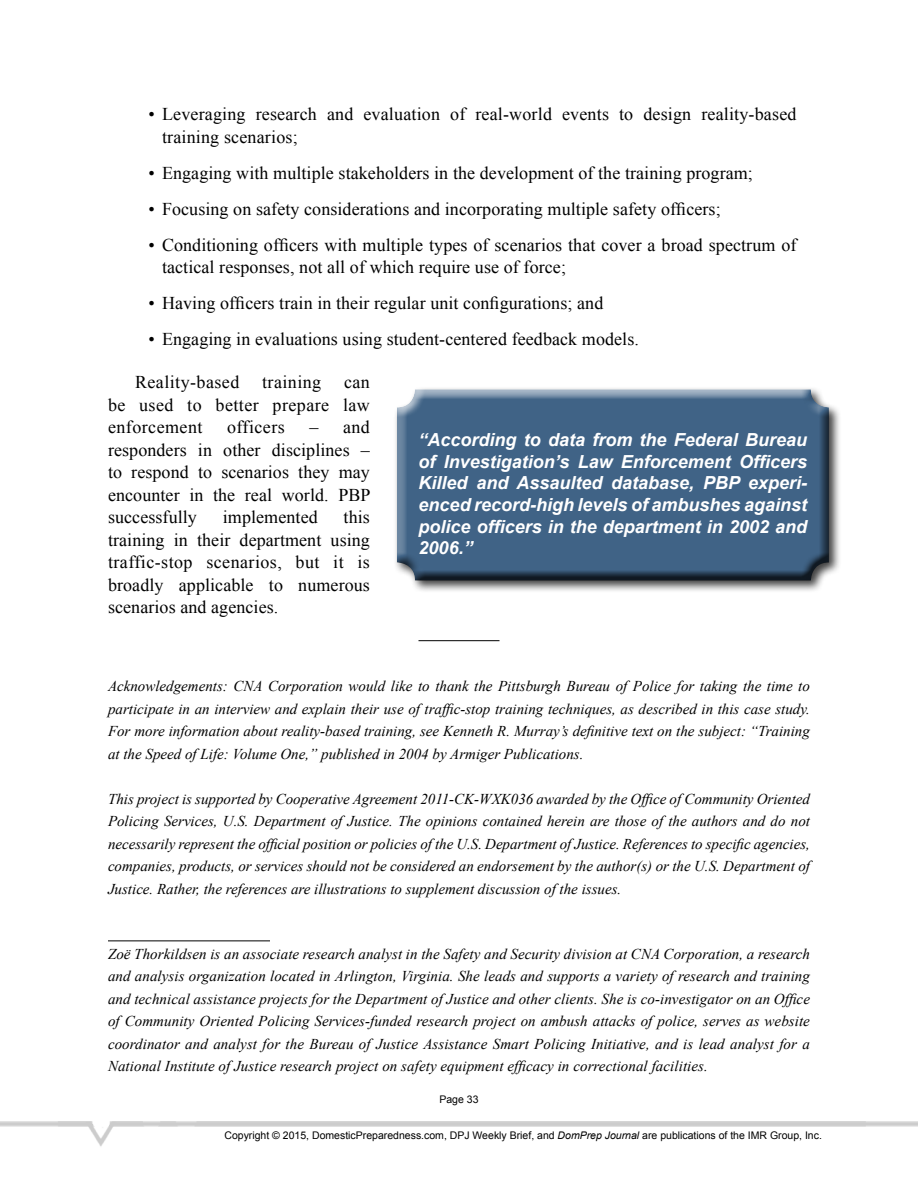
<style>
.page{position:relative;width:918px;height:1188px;background:#fff}
.page>*{position:absolute;margin:0;border:0;box-sizing:border-box;transform-origin:0 0}
.t1{font:18px/22.5px "Times New Roman";letter-spacing:.005em;color:#000;text-align:justify}
.t2{font:italic 700 18px/21.8px "Arial";color:#fff;text-align:justify}
.t3{font:18px "Times New Roman";letter-spacing:.025em;color:#000}
.t4{font:italic 15px/22.5px "Times New Roman";color:#000;text-align:justify}
.t5{font:10.5px "Arial";color:#000}
.s1{font-style:italic}
</style>
<div class="page">
<img style="left:0;top:1121px;width:918px;height:26px">
<div style="left:393px;top:386px;width:449px;height:208px;background:#000;opacity:.75"></div>
<div style="left:395px;top:382px;width:439px;height:199px;background:#000;opacity:.75"></div>
<hr style="left:108px;top:940px;width:162px;height:1px;background:#000">
<hr style="left:418px;top:640px;width:82px;height:1px;background:#000">
<p class="t1" style="left:162px;top:103px;width:636px;text-indent:-14px">• Leveraging research and evaluation of real-world events to design reality-based training scenarios;</p>
<p class="t1" style="left:148px;top:161px;width:606px">• Engaging with multiple stakeholders in the development of the training program;</p>
<p class="t1" style="left:148px;top:197px;width:574px">• Focusing on safety considerations and incorporating multiple safety officers;</p>
<p class="t1" style="left:162px;top:233px;width:636px;text-indent:-14px">• Conditioning officers with multiple types of scenarios that cover a broad spectrum of tactical responses, not all of which require use of force;</p>
<p class="t1" style="left:148px;top:292px;width:456px">• Having officers train in their regular unit configurations; and</p>
<p class="t1" style="left:148px;top:328px;width:492px">• Engaging in evaluations using student-centered feedback models.</p>
<p class="t3" style="left:135px;top:370px;width:106px">Reality-based</p>
<p class="t3" style="left:262px;top:370px;width:61px">training</p>
<p class="t1" style="left:108px;top:371px;width:263px;text-indent:236px">can be used to better prepare law enforcement</p>
<p class="t1" style="left:108px;top:416px;width:264px;text-indent:201px">– and responders in other disciplines – to respond to scenarios they may encounter in the real world. PBP successfully</p>
<p class="t3" style="left:227px;top:415px;width:59px">officers</p>
<p class="t2" style="left:419px;top:429px;width:390px">“According to data from the Federal Bureau of Investigation’s Law Enforcement Officers Killed and Assaulted database, PBP experi&shy;enced record-high levels of ambushes against police officers in the department in 2002 and 2006.”</p>
<p class="t1" style="left:108px;top:506px;width:263px;text-indent:236px">this training in their department using traffic-stop scenarios, but it is broadly applicable to numerous scenarios and agencies.</p>
<p class="t1" style="left:223px;top:506px;width:96px">implemented</p>
<p class="t4" style="left:108px;top:674px;width:704px">Acknowledgements: CNA Corporation would like to thank the Pittsburgh Bureau of Police for taking the time to participate in an interview and explain their use of traffic-stop training techniques, as described in this case study.<br>For more information about reality-based training, see Kenneth R. Murray’s definitive text on the subject: “Training at the Speed of Life: Volume One,” published in 2004 by Armiger Publications.</p>
<p class="t4" style="left:108px;top:787px;width:704px">This project is supported by Cooperative Agreement 2011-CK-WXK036 awarded by the Office of Community Oriented Policing Services, U.S. Department of Justice. The opinions contained herein are those of the authors and do not necessarily represent the official position or policies of the U.S. Department of Justice. References to specific agencies, companies, products, or services should not be considered an endorsement by the author(s) or the U.S. Department of Justice. Rather, the references are illustrations to supplement discussion of the issues.</p>
<p class="t4" style="left:108px;top:942px;width:704px">Zoë Thorkildsen is an associate research analyst in the Safety and Security division at CNA Corporation, a research and analysis organization located in Arlington, Virginia. She leads and supports a variety of research and training and technical assistance projects for the Department of Justice and other clients. She is co-investigator on an Office of Community Oriented Policing Services-funded research project on ambush attacks of police, serves as website coordinator and analyst for the Bureau of Justice Assistance Smart Policing Initiative, and is lead analyst for a National Institute of Justice research project on safety equipment efficacy in correctional facilities.</p>
<p class="t5" style="left:439px;top:1092px;width:41px">Page 33</p>
<p class="t5" style="left:224px;top:1128px;width:599px">Copyright © 2015, DomesticPreparedness.com, DPJ Weekly Brief, and <span class="s1">DomPrep Journal</span> are publications of the IMR Group, Inc.</p>
</div>
